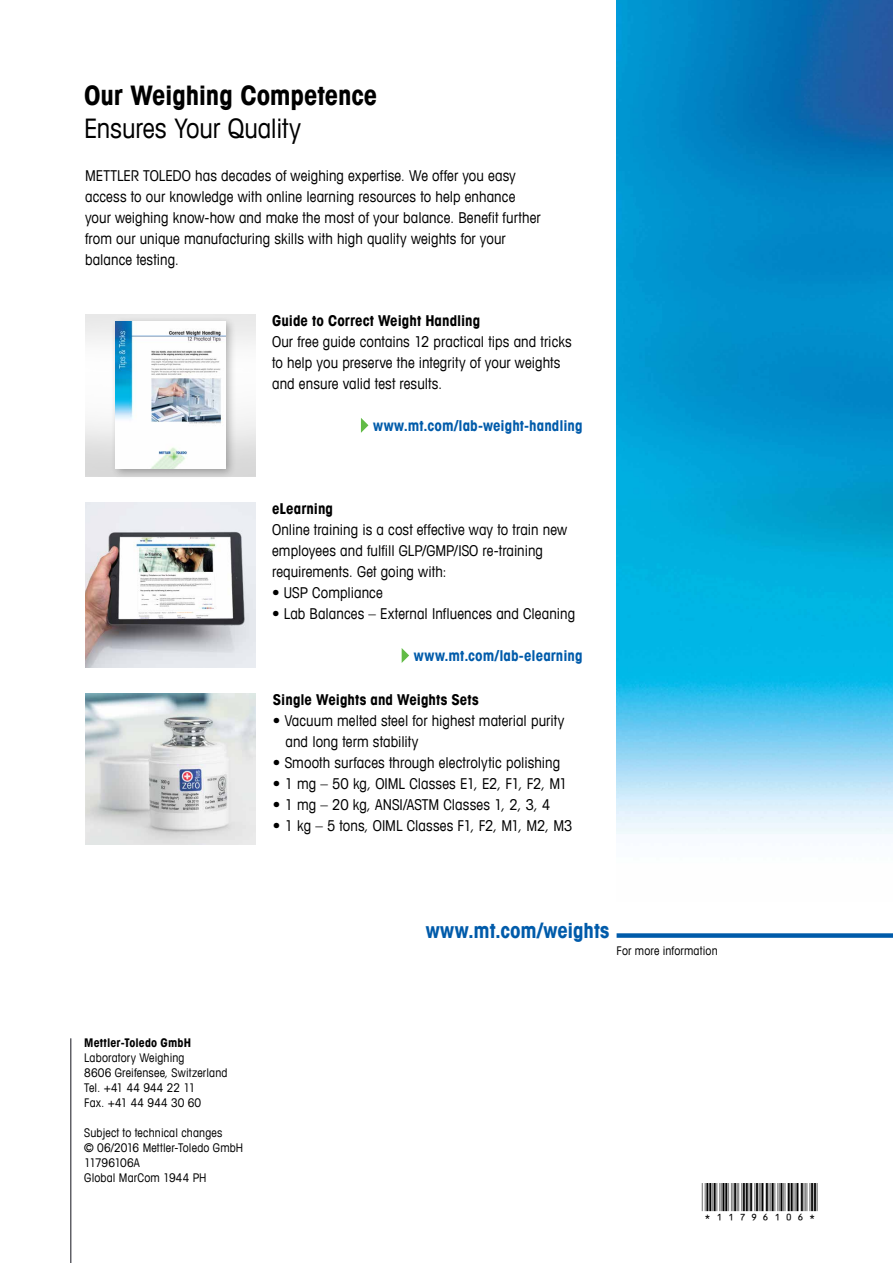
<style>
.page{position:relative;width:893px;height:1263px;background:#fff}
.page>*{position:absolute;margin:0;border:0;box-sizing:border-box;transform-origin:0 0}
.t1{font:37.5px "C39 Hr P36 Dm Tt";letter-spacing:-.005em;color:#000}
.t2{font:700 condensed 27px "Avant Garde Com";letter-spacing:-.01em;color:#000}
.t3{font:condensed 27px "Avant Garde Com";letter-spacing:-.005em;color:#000}
.t4{font:700 condensed 21px "Avant Garde Com";letter-spacing:-.005em;color:#005baa}
.t5{font:condensed 15px/21px "Avant Garde Com";letter-spacing:.005em;color:#000}
.t6{font:700 condensed 15px "Avant Garde Com";color:#000}
.t7{font:700 condensed 15px "Avant Garde Com";color:#005baa}
.t8{font:condensed 12px/15px "Avant Garde Com";letter-spacing:.015em;color:#000}
.t9{font:700 condensed 12px "Avant Garde Com";letter-spacing:.01em;color:#000}
</style>
<div class="page">
<img style="left:617px;top:0;width:276px;height:834px">
<svg style="left:361px;top:418px;width:7px;height:15px"></svg>
<svg style="left:402px;top:648px;width:7px;height:15px"></svg>
<div style="left:110px;top:316px;width:126px;height:164px;background:#000;opacity:.3"></div>
<img style="left:115px;top:321px;width:110px;height:147px">
<img style="left:85px;top:503px;width:170px;height:165px">
<div style="left:617px;top:933px;width:276px;height:5px;background:#005baa"></div>
<img style="left:85px;top:693px;width:170px;height:151px">
<hr style="left:70px;top:1038px;width:1px;height:225px;background:#13131b">
<h2 class="t2" style="left:84px;top:78px;width:295px">Our Weighing Competence</h2>
<h2 class="t3" style="left:84px;top:111px;width:218px">Ensures Your Quality</h2>
<p class="t5" style="left:85px;top:165px;width:457px">METTLER TOLEDO has decades of weighing expertise. We offer you easy access to our knowledge with online learning resources to help enhance your weighing know-how and make the most of your balance. Benefit further from our unique manufacturing skills with high quality weights for your balance testing.</p>
<p class="t6" style="left:272px;top:310px;width:210px">Guide to Correct Weight Handling</p>
<p class="t5" style="left:272px;top:330px;width:301px">Our free guide contains 12 practical tips and tricks to help you preserve the integrity of your weights and ensure valid test results.</p>
<p class="t7" style="left:373px;top:415px;width:211px">www.mt.com/lab-weight-handling</p>
<p class="t6" style="left:272px;top:499px;width:62px">eLearning</p>
<p class="t5" style="left:272px;top:518px;width:296px">Online training is a cost effective way to train new employees and fulfill GLP/GMP/ISO re-training requirements. Get going with:</p>
<p class="t5" style="left:272px;top:581px;width:112px">• USP Compliance</p>
<p class="t5" style="left:272px;top:602px;width:305px">• Lab Balances – External Influences and Cleaning</p>
<p class="t7" style="left:414px;top:646px;width:170px">www.mt.com/lab-elearning</p>
<p class="t6" style="left:273px;top:690px;width:207px">Single Weights and Weights Sets</p>
<p class="t5" style="left:285px;top:710px;width:280px;text-indent:-13px">• Vacuum melted steel for highest material purity and long term stability</p>
<p class="t5" style="left:273px;top:752px;width:289px">• Smooth surfaces through electrolytic polishing</p>
<p class="t5" style="left:273px;top:773px;width:296px">• 1 mg – 50 kg, OIML Classes E1, E2, F1, F2, M1</p>
<p class="t5" style="left:273px;top:794px;width:279px">• 1 mg – 20 kg, ANSI/ASTM Classes 1, 2, 3, 4</p>
<p class="t5" style="left:273px;top:815px;width:301px">• 1 kg – 5 tons, OIML Classes F1, F2, M1, M2, M3</p>
<p class="t9" style="left:84px;top:1035px;width:108px">Mettler-Toledo GmbH</p>
<p class="t8" style="left:84px;top:1050px;width:145px">Laboratory Weighing<br>8606 Greifensee, Switzerland<br>Tel. +41 44 944 22 11<br>Fax. +41 44 944 30 60</p>
<p class="t8" style="left:84px;top:1125px;width:160px">Subject to technical changes<br>© 06/2016 Mettler-Toledo GmbH<br>11796106A<br>Global MarCom 1944 PH</p>
<h3 class="t4" style="left:426px;top:917px;width:185px">www.mt.com/weights</h3>
<p class="t8" style="left:617px;top:943px;width:103px">For more information</p>
<h1 class="t1" style="left:702px;top:1182px;width:118px">*11796106*</h1>
</div>
